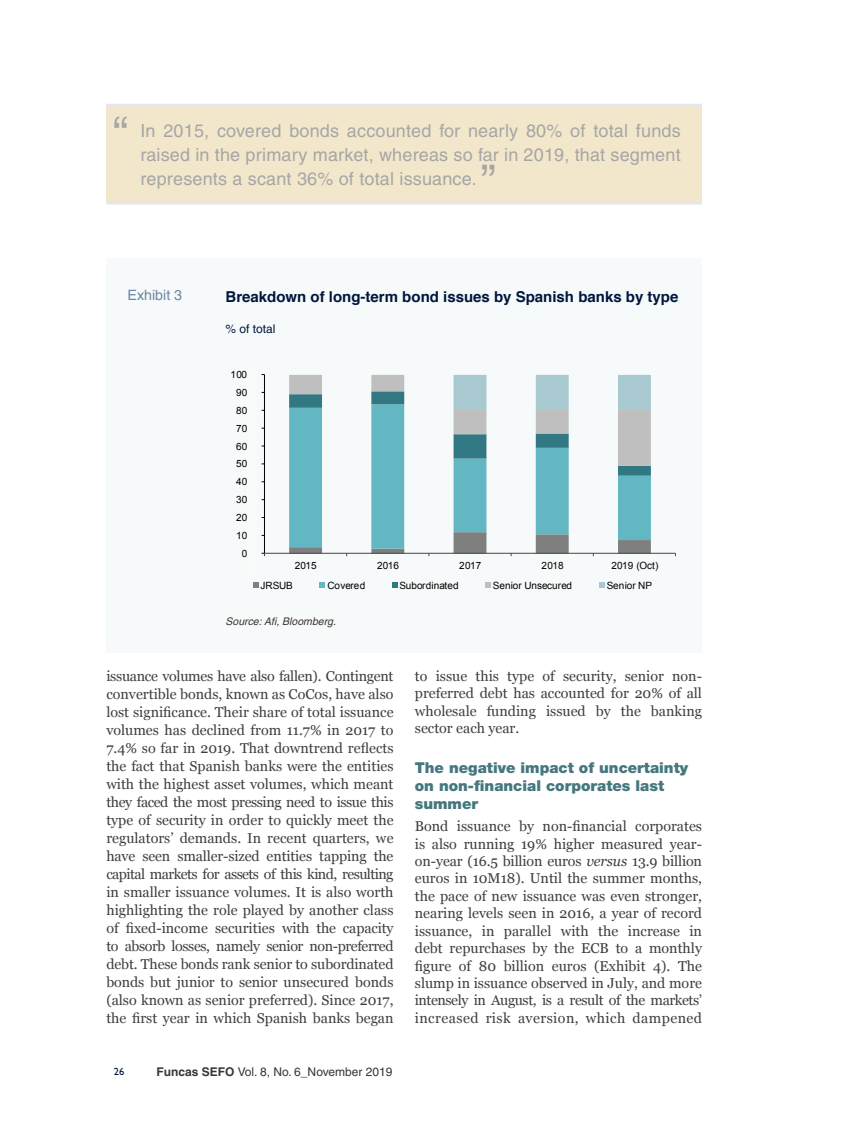
<style>
.page{position:relative;width:851px;height:1127px;background:#fff}
.page>*{position:absolute;margin:0;border:0;box-sizing:border-box;transform-origin:0 0}
._10_-_Texto_Grisete{font:45px "Helvetica";color:#a6a6a6}
._10_-_Texto_Grisete-2{font:18px/24px "Helvetica";letter-spacing:.01em;color:#a6a6a6;text-align:justify}
._05_-_Epigrafe{font:900 15px/18.3px "Helvetica Neue";color:#45777e}
._13_-_Titulo__Table{font:700 15px "Helvetica";color:#00163d}
._04_-_Texto_general{font:14.25px/18px "Georgia";color:#3e3e3f;text-align:justify}
._12_-_Palabra__Table{font:14.25px "Helvetica";color:#6c86a5}
.t1{font:12px "Helvetica";color:#3b3532}
._14_-_Subtitulo__Tab{font:12px "Helvetica";color:#00163d}
._16_-_Source__Tabla{font:italic 10.5px "Helvetica";color:#3b3532}
.t2{font:500 10.5px "Gill Sans MT Std";color:#00163d}
.t3{font:10.05px "Arial";letter-spacing:.015em;color:#000}
.s1{font-style:italic}
.s2{font-family:"Helvetica CE";font-weight:700}
</style>
<div class="page">
<div style="left:106px;top:107px;width:596px;height:95px;background:#f3e7cb"></div>
<hr style="left:106px;top:104px;width:596px;height:3px;background:#e6e6e6">
<hr style="left:106px;top:201px;width:596px;height:3px;background:#e6e6e6">
<div style="left:106px;top:259px;width:596px;height:394px;background:#f7fafa"></div>
<svg style="left:289px;top:476px;width:361px;height:56px"></svg>
<svg style="left:289px;top:375px;width:361px;height:101px"></svg>
<hr style="left:264px;top:374px;width:1px;height:179px;background:#000">
<hr style="left:264px;top:553px;width:411px;height:1px;background:#454545">
<svg style="left:289px;top:532px;width:361px;height:24px"></svg>
<svg style="left:253px;top:583px;width:5px;height:5px"></svg>
<svg style="left:320px;top:583px;width:5px;height:5px"></svg>
<svg style="left:392px;top:583px;width:5px;height:5px"></svg>
<svg style="left:485px;top:583px;width:5px;height:5px"></svg>
<svg style="left:599px;top:583px;width:5px;height:5px"></svg>
<p class="_10_-_Texto_Grisete" style="left:113px;top:107px;width:16px">“</p>
<p class="_10_-_Texto_Grisete-2" style="left:140px;top:118px;width:541px">In 2015, covered bonds accounted for nearly 80% of total funds raised in the primary market, whereas so far in 2019, that segment represents a scant 36% of total issuance.</p>
<p class="_10_-_Texto_Grisete" style="left:481px;top:155px;width:16px">”</p>
<p class="_12_-_Palabra__Table" style="left:127px;top:286px;width:56px">Exhibit 3</p>
<p class="_13_-_Titulo__Table" style="left:225px;top:287px;width:454px">Breakdown of long-term bond issues by Spanish banks by type</p>
<p class="_14_-_Subtitulo__Tab" style="left:225px;top:322px;width:52px">% of total</p>
<p class="t3" style="left:230px;top:368px;width:27px">100%</p>
<p class="t3" style="left:236px;top:386px;width:21px">90%</p>
<p class="t3" style="left:236px;top:404px;width:21px">80%</p>
<p class="t3" style="left:236px;top:422px;width:21px">70%</p>
<p class="t3" style="left:236px;top:439px;width:21px">60%</p>
<p class="t3" style="left:236px;top:457px;width:21px">50%</p>
<p class="t3" style="left:236px;top:475px;width:21px">40%</p>
<p class="t3" style="left:236px;top:493px;width:21px">30%</p>
<p class="t3" style="left:236px;top:511px;width:21px">20%</p>
<p class="t3" style="left:236px;top:529px;width:21px">10%</p>
<p class="t3" style="left:242px;top:547px;width:16px">0%</p>
<p class="t3" style="left:294px;top:558px;width:23px">2015</p>
<p class="t3" style="left:377px;top:558px;width:23px">2016</p>
<p class="t3" style="left:459px;top:558px;width:23px">2017</p>
<p class="t3" style="left:541px;top:558px;width:23px">2018</p>
<p class="t3" style="left:611px;top:558px;width:48px">2019 (Oct)</p>
<p class="t3" style="left:260px;top:579px;width:34px">JRSUB</p>
<p class="t3" style="left:327px;top:579px;width:39px">Covered</p>
<p class="t3" style="left:399px;top:579px;width:61px">Subordinated</p>
<p class="t3" style="left:493px;top:579px;width:81px">Senior Unsecured</p>
<p class="t3" style="left:606px;top:579px;width:47px">Senior NP</p>
<p class="_16_-_Source__Tabla" style="left:225px;top:615px;width:112px">Source: Afi, Bloomberg.</p>
<p class="_04_-_Texto_general" style="left:106px;top:667px;width:289px">issuance volumes have also fallen). Contingent convertible bonds, known as CoCos, have also lost significance. Their share of total issuance volumes has declined from 11.7% in 2017 to 7.4% so far in 2019. That downtrend reflects the fact that Spanish banks were the entities with the highest asset volumes, which meant they faced the most pressing need to issue this type of security in order to quickly meet the regulators’ demands. In recent quarters, we have seen smaller-sized entities tapping the capital markets for assets of this kind, resulting in smaller issuance volumes. It is also worth highlighting the role played by another class of fixed-income securities with the capacity to absorb losses, namely senior non-preferred debt. These bonds rank senior to subordinated bonds but junior to senior unsecured bonds (also known as senior preferred). Since 2017, the first year in which Spanish banks began</p>
<p class="_04_-_Texto_general" style="left:415px;top:668px;width:289px;line-height:17.4px">to issue this type of security, senior non&shy;preferred debt has accounted for 20% of all wholesale funding issued by the banking sector each year.</p>
<p class="_05_-_Epigrafe" style="left:415px;top:758px;width:275px">The negative impact of uncertainty on non-financial corporates last summer</p>
<p class="_04_-_Texto_general" style="left:415px;top:818px;width:289px;line-height:17.4px">Bond issuance by non-financial corporates is also running 19% higher measured year&shy;on-year (16.5 billion euros <span class="s1">versus</span> 13.9 billion euros in 10M18). Until the summer months, the pace of new issuance was even stronger, nearing levels seen in 2016, a year of record issuance, in parallel with the increase in debt repurchases by the ECB to a monthly figure of 80 billion euros (Exhibit 4). The slump in issuance observed in July, and more intensely in August, is a result of the markets’ increased risk aversion, which dampened</p>
<p class="t2" style="left:114px;top:1065px;width:12px">26</p>
<p class="t1" style="left:156px;top:1064px;width:238px"><span class="s2">Funcas SEFO</span> Vol. 8, No. 6_November 2019</p>
</div>
